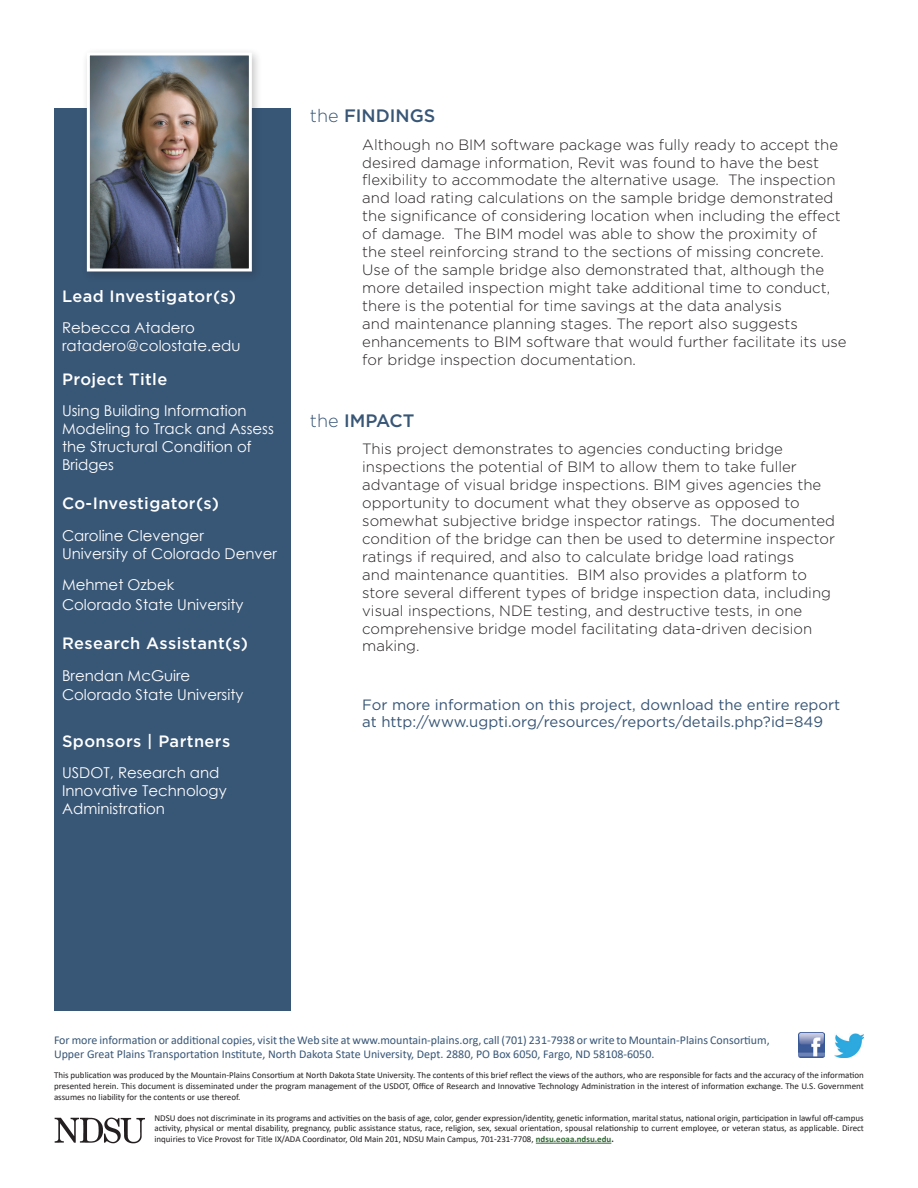
<style>
.page{position:relative;width:918px;height:1188px;background:#fff}
.page>*{position:absolute;margin:0;border:0;box-sizing:border-box;transform-origin:0 0}
.t1{font:500 18px "Gotham";color:#385676}
.t2{font:500 16.5px "Gotham";letter-spacing:.025em;color:#fff}
.t3{font:300 15px/18px "Gotham";color:#231f20}
.t4{font:15px/18px "Century Gothic";color:#fff}
.t5{font:15px/16.5px "Gotham";color:#385676}
.t6{font:12px/14.4px "Calibri";color:#385676}
.t7{font:9px/10.8px "Calibri";color:#231f20;text-align:justify}
.s1{font-weight:300}
.s2{font-weight:700;color:#316634}
.s3{font-weight:700}
</style>
<div class="page">
<div style="left:54px;top:108px;width:236px;height:903px;background:#385676"></div>
<div style="left:81px;top:47px;width:182px;height:235px;background:#231f20;opacity:.25"></div>
<img style="left:91px;top:57px;width:157px;height:210px">
<div style="left:87px;top:53px;width:165px;height:218px;border:3px solid #fff"></div>
<img style="left:798px;top:1032px;width:26px;height:26px">
<img style="left:834px;top:1033px;width:30px;height:25px">
<hr style="left:536px;top:1143px;width:75px;height:1px;background:#316634">
<img style="left:54px;top:1118px;width:91px;height:26px">
<h1 class="t2" style="left:62px;top:285px;width:175px">Lead Investigator(s)</h1>
<p class="t4" style="left:62px;top:319px;width:134px">Rebecca Atadero</p>
<p class="t4" style="left:62px;top:337px;width:180px">ratadero@colostate.edu</p>
<h1 class="t2" style="left:62px;top:368px;width:107px">Project Title</h1>
<p class="t4" style="left:62px;top:401px;width:213px">Using Building Information<br>Modeling to Track and Assess the Structural Condition of<br>Bridges</p>
<h1 class="t2" style="left:62px;top:493px;width:159px">Co-Investigator(s)</h1>
<p class="t4" style="left:62px;top:526px;width:143px">Caroline Clevenger</p>
<p class="t4" style="left:62px;top:544px;width:217px">University of Colorado Denver</p>
<p class="t4" style="left:62px;top:575px;width:114px">Mehmet Ozbek</p>
<p class="t4" style="left:62px;top:595px;width:183px">Colorado State University</p>
<h1 class="t2" style="left:62px;top:633px;width:188px">Research Assistant(s)</h1>
<p class="t4" style="left:62px;top:666px;width:130px">Brendan McGuire</p>
<p class="t4" style="left:62px;top:686px;width:183px">Colorado State University</p>
<h1 class="t2" style="left:62px;top:730px;width:170px">Sponsors | Partners</h1>
<p class="t4" style="left:62px;top:763px;width:166px">USDOT, Research and<br>Innovative Technology<br>Administration</p>
<h1 class="t1" style="left:310px;top:104px;width:127px"><span class="s1">the</span> FINDINGS</h1>
<p class="t3" style="left:362px;top:135px;width:486px">Although no BIM software package was fully ready to accept the desired damage information, Revit was found to have the best flexibility to accommodate the alternative usage. The inspection and load rating calculations on the sample bridge demonstrated the significance of considering location when including the effect of damage. The BIM model was able to show the proximity of<br>the steel reinforcing strand to the sections of missing concrete.<br>Use of the sample bridge also demonstrated that, although the more detailed inspection might take additional time to conduct, there is the potential for time savings at the data analysis<br>and maintenance planning stages. The report also suggests enhancements to BIM software that would further facilitate its use for bridge inspection documentation.</p>
<h1 class="t1" style="left:310px;top:409px;width:106px"><span class="s1">the</span> IMPACT</h1>
<p class="t3" style="left:362px;top:439px;width:474px">This project demonstrates to agencies conducting bridge inspections the potential of BIM to allow them to take fuller advantage of visual bridge inspections. BIM gives agencies the opportunity to document what they observe as opposed to somewhat subjective bridge inspector ratings. The documented condition of the bridge can then be used to determine inspector ratings if required, and also to calculate bridge load ratings<br>and maintenance quantities. BIM also provides a platform to store several different types of bridge inspection data, including visual inspections, NDE testing, and destructive tests, in one comprehensive bridge model facilitating data-driven decision making.</p>
<p class="t5" style="left:362px;top:696px;width:479px">For more information on this project, download the entire report at http://www.ugpti.org/resources/reports/details.php?id=849</p>
<p class="t6" style="left:54px;top:1033px;width:717px">For more information or additional copies, visit the Web site at www.mountain-plains.org, call (701) 231-7938 or write to Mountain-Plains Consortium,<br>Upper Great Plains Transportation Institute, North Dakota State University, Dept. 2880, PO Box 6050, Fargo, ND 58108-6050.</p>
<p class="t7" style="left:54px;top:1070px;width:811px">This publication was produced by the Mountain-Plains Consortium at North Dakota State University. The contents of this brief reflect the views of the authors, who are responsible for facts and the accuracy of the information presented herein. This document is disseminated under the program management of the USDOT, Office of Research and Innovative Technology Administration in the interest of information exchange. The U.S. Government assumes no liability for the contents or use thereof.</p>
<p class="t7" style="left:154px;top:1113px;width:711px">NDSU does not discriminate in its programs and activities on the basis of age, color, gender expression/identity, genetic information, marital status, national origin, participation in lawful off-campus activity, physical or mental disability, pregnancy, public assistance status, race, religion, sex, sexual orientation, spousal relationship to current employee, or veteran status, as applicable. Direct inquiries to Vice Provost for Title IX/ADA Coordinator, Old Main 201, NDSU Main Campus, 701-231-7708, <span class="s2">ndsu.eoaa.ndsu.edu</span><span class="s3">.</span></p>
</div>
